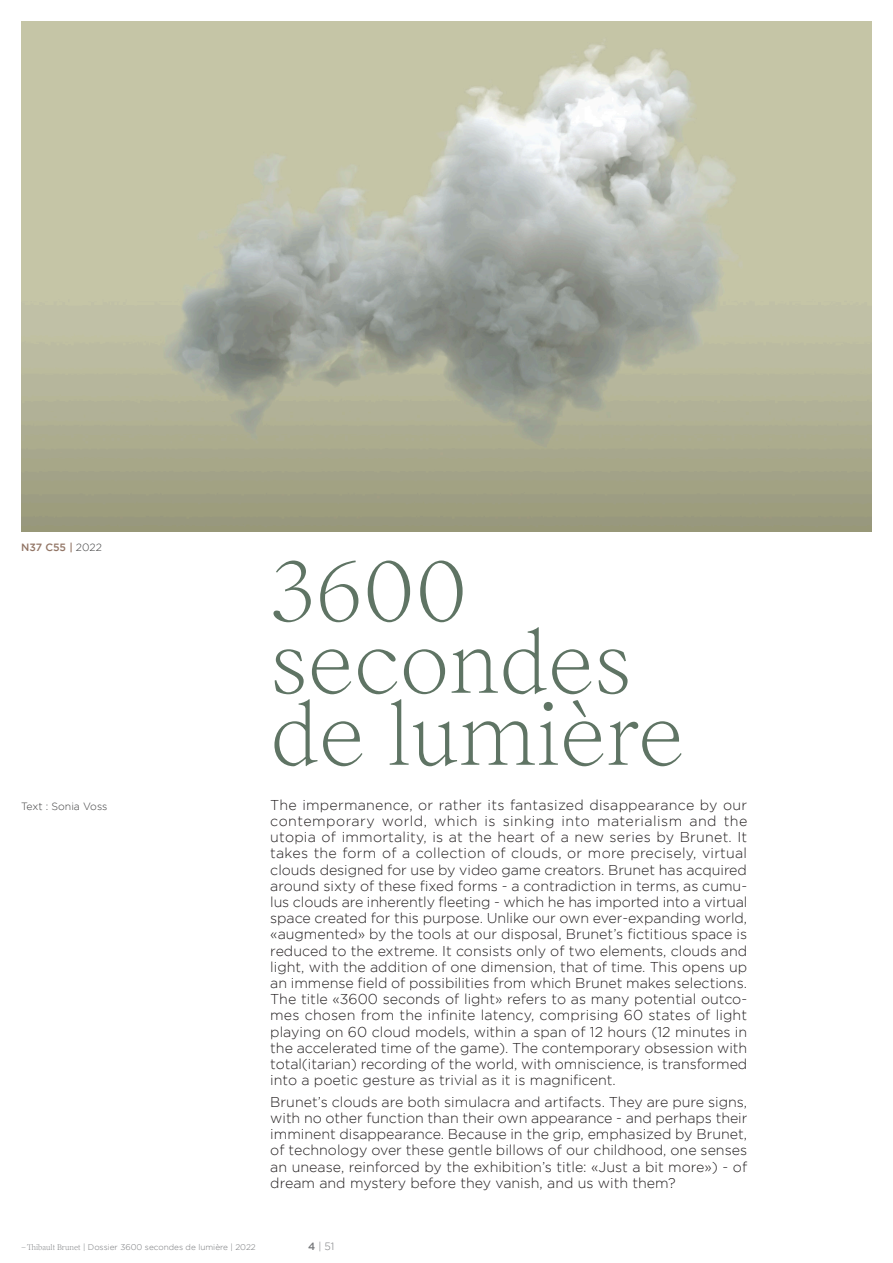
<style>
.page{position:relative;width:893px;height:1263px;background:#fff}
.page>*{position:absolute;margin:0;border:0;box-sizing:border-box;transform-origin:0 0}
.TITRE_A{font:300 90px/72px "Inferi";color:#5f7464}
.P_txt_courant{font:300 14.25px/16.2px "Gotham";color:#231f20;text-align:justify}
.Légende_img{font:300 10.5px "Gotham";color:#3e3e3f}
.Légende_img-2{font:500 10.5px "Gotham";color:#927565}
.Folio{font:300 10.5px "Gotham";color:#76787b}
.Folio-2{font:300 8.25px "Gotham";color:#76787b}
.s1{font-weight:300;color:#3e3e3f}
.s2{font-family:"Inferi"}
.s3{font-weight:500}
</style>
<div class="page">
<img style="left:21px;top:21px;width:851px;height:511px">
<p class="Légende_img-2" style="left:21px;top:541px;width:82px">N37 C55 | <span class="s1">2022</span></p>
<p class="Légende_img" style="left:21px;top:800px;width:88px">Text : Sonia Voss</p>
<p class="TITRE_A" style="left:270px;top:555px;width:415px">3600 secondes de lumière</p>
<p class="P_txt_courant" style="left:270px;top:796px;width:479px">The impermanence, or rather its fantasized disappearance by our contemporary world, which is sinking into materialism and the utopia of immortality, is at the heart of a new series by Brunet. It takes the form of a collection of clouds, or more precisely, virtual clouds designed for use by video game creators. Brunet has acquired around sixty of these fixed forms - a contradiction in terms, as cumu&shy;lus clouds are inherently fleeting - which he has imported into a virtual space created for this purpose. Unlike our own ever-expanding world, «augmented» by the tools at our disposal, Brunet’s fictitious space is reduced to the extreme. It consists only of two elements, clouds and light, with the addition of one dimension, that of time. This opens up an immense field of possibilities from which Brunet makes selections.<br>The title «3600 seconds of light» refers to as many potential outco&shy;mes chosen from the infinite latency, comprising 60 states of light playing on 60 cloud models, within a span of 12 hours (12 minutes in the accelerated time of the game). The contemporary obsession with total(itarian) recording of the world, with omniscience, is transformed into a poetic gesture as trivial as it is magnificent.</p>
<p class="P_txt_courant" style="left:270px;top:1093px;width:479px">Brunet’s clouds are both simulacra and artifacts. They are pure signs, with no other function than their own appearance - and perhaps their imminent disappearance. Because in the grip, emphasized by Brunet, of technology over these gentle billows of our childhood, one senses an unease, reinforced by the exhibition’s title: «Just a bit more») - of dream and mystery before they vanish, and us with them?</p>
<p class="Folio-2" style="left:21px;top:1242px;width:236px"><span class="s2">–Thibault Brunet</span> | Dossier 3600 secondes de lumière | 2022</p>
<p class="Folio" style="left:308px;top:1240px;width:28px"><span class="s3">4</span> | 51</p>
</div>
